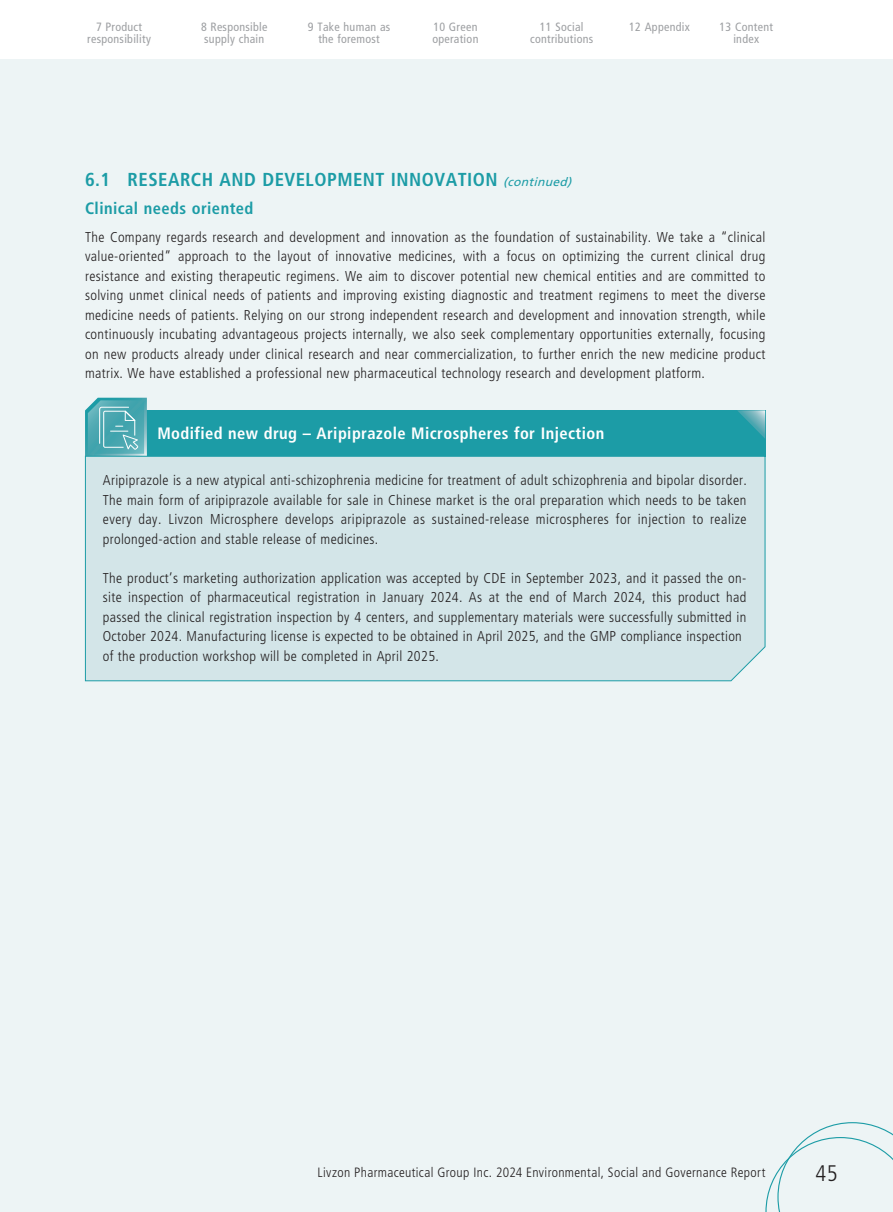
<style>
.page{position:relative;width:893px;height:1212px;background:#fff}
.page>*{position:absolute;margin:0;border:0;box-sizing:border-box;transform-origin:0 0}
.t1{font:300 condensed 22.5px "Frutiger LT Std";color:#231f20}
.t2{font:700 condensed 18.75px "Frutiger LT Std";letter-spacing:.025em;color:#1c9ca6}
.t3{font:700 condensed 16.5px "Frutiger LT Std";letter-spacing:.025em;color:#fff}
.t4{font:700 condensed 16.5px "Frutiger LT Std";letter-spacing:.025em;color:#1c9ca6}
.t5{font:300 condensed 14.25px/19.5px "Frutiger LT Std";letter-spacing:.025em;color:#231f20;text-align:justify}
.t6{font:300 condensed 13.5px "Frutiger LT Std";letter-spacing:.025em;color:#231f20}
.t7{font:condensed 12px/12px "Frutiger LT Std";letter-spacing:.025em;color:#9d9fa2;text-align:center}
.s1{font-weight:400;font-style:italic;font-stretch:normal;font-size:12px}
</style>
<div class="page">
<div style="left:0;top:60px;width:893px;height:1152px;background:#edf4f5"></div>
<svg style="left:765px;top:1122px;width:128px;height:90px"></svg>
<div style="left:136px;top:410px;width:629px;height:46px;background:#1c9ca6"></div>
<svg style="left:737px;top:410px;width:28px;height:28px"></svg>
<svg style="left:85px;top:398px;width:62px;height:57px;background:#5db1b9"></svg>
<div style="left:85px;top:455px;width:681px;height:226px;background:#d3e5e8"></div>
<p class="t7" style="left:87px;top:21px;width:65px">7 Product responsibility</p>
<p class="t7" style="left:629px;top:21px;width:62px">12 Appendix</p>
<p class="t7" style="left:719px;top:21px;width:55px">13 Content index</p>
<p class="t7" style="left:201px;top:21px;width:68px;text-align:left">8 Responsible supply chain</p>
<p class="t7" style="left:308px;top:21px;width:84px">9 Take human as the foremost</p>
<p class="t7" style="left:530px;top:21px;width:65px">11 Social contributions</p>
<p class="t7" style="left:432px;top:21px;width:48px;text-align:left">10 Green operation</p>
<h2 class="t2" style="left:85px;top:168px;width:491px">6.1 RESEARCH AND DEVELOPMENT INNOVATION <span class="s1">(continued)</span></h2>
<p class="t4" style="left:85px;top:198px;width:170px">Clinical needs oriented</p>
<p class="t5" style="left:85px;top:227px;width:682px">The Company regards research and development and innovation as the foundation of sustainability. We take a “clinical value-oriented” approach to the layout of innovative medicines, with a focus on optimizing the current clinical drug resistance and existing therapeutic regimens. We aim to discover potential new chemical entities and are committed to solving unmet clinical needs of patients and improving existing diagnostic and treatment regimens to meet the diverse medicine needs of patients. Relying on our strong independent research and development and innovation strength, while continuously incubating advantageous projects internally, we also seek complementary opportunities externally, focusing on new products already under clinical research and near commercialization, to further enrich the new medicine product matrix. We have established a professional new pharmaceutical technology research and development platform.</p>
<p class="t3" style="left:157px;top:423px;width:449px">Modified new drug – Aripiprazole Microspheres for Injection</p>
<p class="t5" style="left:103px;top:471px;width:646px">Aripiprazole is a new atypical anti-schizophrenia medicine for treatment of adult schizophrenia and bipolar disorder.<br>The main form of aripiprazole available for sale in Chinese market is the oral preparation which needs to be taken every day. Livzon Microsphere develops aripiprazole as sustained-release microspheres for injection to realize prolonged-action and stable release of medicines.</p>
<p class="t5" style="left:103px;top:568px;width:645px;text-align:left">The product’s marketing authorization application was accepted by CDE in September 2023, and it passed the on&shy;site inspection of pharmaceutical registration in January 2024. As at the end of March 2024, this product had passed the clinical registration inspection by 4 centers, and supplementary materials were successfully submitted in October 2024. Manufacturing license is expected to be obtained in April 2025, and the GMP compliance inspection of the production workshop will be completed in April 2025.</p>
<p class="t6" style="left:317px;top:1164px;width:450px">Livzon Pharmaceutical Group Inc. 2024 Environmental, Social and Governance Report</p>
<h1 class="t1" style="left:815px;top:1160px;width:24px">45</h1>
</div>
